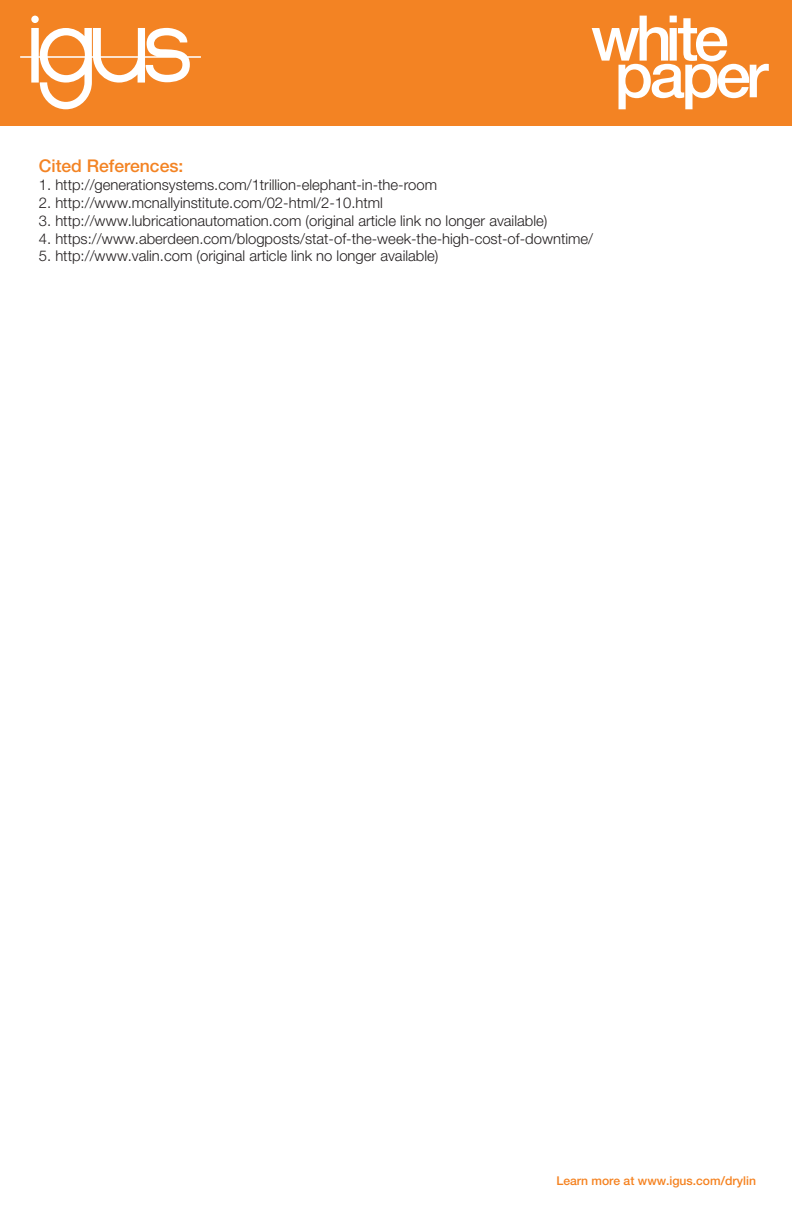
<style>
.page{position:relative;width:792px;height:1224px;background:#fff}
.page>*{position:absolute;margin:0;border:0;box-sizing:border-box;transform-origin:0 0}
.t1{font:500 17.6px "Helvetica Neue LTW1 G";color:#f38323}
.t2{font:300 14.8px "Helvetica Neue LTW1 G";color:#231f20}
.t3{font:500 12.2px "Helvetica Neue LTW1 G";color:#f58220}
</style>
<div class="page">
<div style="left:0;top:0;width:792px;height:125px;background:#f38323"></div>
<div style="left:31px;top:16px;width:8px;height:7px;background:#fff;border-radius:50%"></div>
<svg style="left:20px;top:28px;width:181px;height:81px"></svg>
<svg style="left:592px;top:16px;width:177px;height:93px"></svg>
<p class="t1" style="left:39px;top:156px;width:146px">Cited References:</p>
<p class="t2" style="left:39px;top:176px;width:400px">1. http://generationsystems.com/1trillion-elephant-in-the-room</p>
<p class="t2" style="left:39px;top:194px;width:346px">2. http://www.mcnallyinstitute.com/02-html/2-10.html</p>
<p class="t2" style="left:39px;top:212px;width:510px">3. http://www.lubricationautomation.com (original article link no longer available)</p>
<p class="t2" style="left:39px;top:229px;width:556px">4. https://www.aberdeen.com/blogposts/stat-of-the-week-the-high-cost-of-downtime/</p>
<p class="t2" style="left:39px;top:247px;width:401px">5. http://www.valin.com (original article link no longer available)</p>
<p class="t3" style="left:557px;top:1173px;width:201px">Learn more at www.igus.com/drylin</p>
</div>
